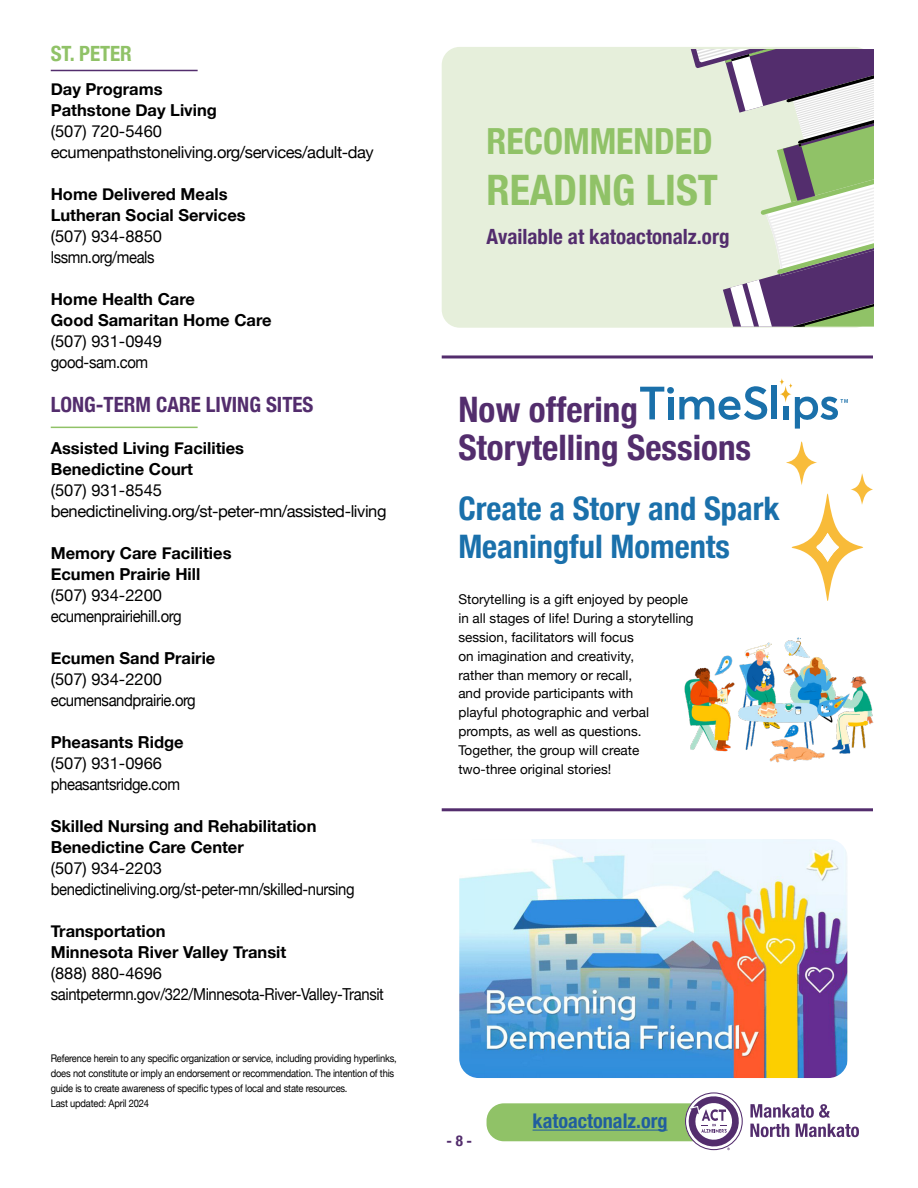
<style>
.page{position:relative;width:918px;height:1188px;background:#fff}
.page>*{position:absolute;margin:0;border:0;box-sizing:border-box;transform-origin:0 0}
.t1{font:700 condensed 42px "Helvetica Neue";color:#90c267}
.t2{font:700 condensed 36px "Helvetica Neue";color:#90c267}
.t3{font:700 condensed 35.1px/37.8px "Helvetica Neue";color:#532d6d}
.t4{font:700 condensed 32.4px/37.8px "Helvetica Neue";color:#1a70ab}
.t5{font:700 condensed 21px "Helvetica Neue";color:#532d6d}
.t6{font:700 condensed 21px "Helvetica Neue";color:#90c267}
.t7{font:700 condensed 20.25px "Helvetica Neue";color:#215e9e}
.t8{font:16.5px/21px "Helvetica Neue";letter-spacing:-.025em;color:#000}
.t9{font:700 16.5px/21px "Helvetica Neue";color:#000}
.t10{font:700 condensed 15px "Helvetica Neue";color:#532d6d}
.t11{font:13.5px/18.9px "Helvetica Neue";color:#000}
.t12{font:10.5px/15px "Helvetica Neue";letter-spacing:-.02em;color:#000;scale:.89 1}
.s1{color:#fff}
</style>
<div class="page">
<div style="left:442px;top:47px;width:431px;height:281px;background:#e6efdb;border-radius:18px"></div>
<svg style="left:691px;top:49px;width:183px;height:278px"></svg>
<svg style="left:487px;top:1092px;width:256px;height:58px"></svg>
<svg style="left:750px;top:1104px;width:80px;height:14px"></svg>
<svg style="left:750px;top:1124px;width:39px;height:13px"></svg>
<svg style="left:796px;top:1124px;width:63px;height:13px"></svg>
<hr style="left:51px;top:70px;width:147px;height:1px;background:#532d6d">
<hr style="left:51px;top:427px;width:147px;height:1px;background:#90c267">
<svg style="left:786px;top:441px;width:87px;height:160px"></svg>
<svg style="left:679px;top:386px;width:89px;height:34px"></svg>
<svg style="left:640px;top:387px;width:24px;height:32px"></svg>
<div style="left:772px;top:385px;width:5px;height:34px;background:#1a70aa"></div>
<div style="left:668px;top:397px;width:5px;height:22px;background:#1a70aa"></div>
<div style="left:783px;top:406px;width:5px;height:13px;background:#1a70aa"></div>
<div style="left:667px;top:387px;width:7px;height:7px;background:#1a70aa;border-radius:50%"></div>
<svg style="left:779px;top:378px;width:14px;height:10px"></svg>
<svg style="left:780px;top:386px;width:12px;height:17px"></svg>
<svg style="left:795px;top:397px;width:53px;height:32px"></svg>
<img style="left:684px;top:637px;width:190px;height:126px">
<img style="left:459px;top:839px;width:389px;height:239px">
<hr style="left:442px;top:355px;width:431px;height:3px;background:#532d6d">
<hr style="left:442px;top:808px;width:431px;height:3px;background:#532d6d">
<p class="t6" style="left:51px;top:36px;width:83px">ST. PETER</p>
<p class="t9" style="left:51px;top:80px;width:168px">Day Programs<br>Pathstone Day Living</p>
<p class="t8" style="left:51px;top:122px;width:325px">(507) 720-5460 ecumenpathstoneliving.org/services/adult-day</p>
<p class="t9" style="left:51px;top:185px;width:196px">Home Delivered Meals<br>Lutheran Social Services</p>
<p class="t8" style="left:51px;top:227px;width:113px">(507) 934-8850 lssmn.org/meals</p>
<p class="t9" style="left:51px;top:290px;width:222px">Home Health Care<br>Good Samaritan Home Care</p>
<p class="t8" style="left:51px;top:332px;width:113px">(507) 931-0949 good-sam.com</p>
<p class="t5" style="left:51px;top:387px;width:264px">LONG-TERM CARE LIVING SITES</p>
<p class="t9" style="left:51px;top:438px;width:195px">Assisted Living Facilities<br>Benedictine Court</p>
<p class="t8" style="left:51px;top:481px;width:337px">(507) 931-8545 benedictineliving.org/st-peter-mn/assisted-living</p>
<p class="t9" style="left:51px;top:543px;width:182px">Memory Care Facilities<br>Ecumen Prairie Hill</p>
<p class="t8" style="left:51px;top:586px;width:132px">(507) 934-2200 ecumenprairiehill.org</p>
<p class="t9" style="left:51px;top:648px;width:166px">Ecumen Sand Prairie</p>
<p class="t8" style="left:51px;top:670px;width:147px">(507) 934-2200 ecumensandprairie.org</p>
<p class="t9" style="left:51px;top:732px;width:134px">Pheasants Ridge</p>
<p class="t8" style="left:51px;top:754px;width:131px">(507) 931-0966 pheasantsridge.com</p>
<p class="t9" style="left:51px;top:816px;width:267px">Skilled Nursing and Rehabilitation<br>Benedictine Care Center</p>
<p class="t8" style="left:51px;top:859px;width:305px">(507) 934-2203 benedictineliving.org/st-peter-mn/skilled-nursing</p>
<p class="t9" style="left:51px;top:921px;width:237px">Transportation<br>Minnesota River Valley Transit</p>
<p class="t8" style="left:51px;top:964px;width:335px">(888) 880-4696 saintpetermn.gov/322/Minnesota-River-Valley-Transit</p>
<p class="t12" style="left:51px;top:1051px;width:390px">Reference herein to any specific organization or service, including providing hyperlinks, does not constitute or imply an endorsement or recommendation. The intention of this guide is to create awareness of specific types of local and state resources.<br>Last updated: April 2024</p>
<h2 class="t2" style="left:486px;top:111px;width:228px">RECOMMENDED</h2>
<h1 class="t1" style="left:486px;top:155px;width:233px">READING LIST</h1>
<p class="t5" style="left:486px;top:219px;width:245px">Available at katoactonalz.org</p>
<h3 class="t3" style="left:458px;top:388px;width:324px">Now offering <span class="s1">TimeSlips<br></span>Storytelling Sessions</h3>
<h3 class="t4" style="left:458px;top:488px;width:323px">Create a Story and Spark<br>Meaningful Moments</h3>
<p class="t11" style="left:458px;top:591px;width:237px">Storytelling is a gift enjoyed by people in all stages of life! During a storytelling session, facilitators will focus<br>on imagination and creativity,<br>rather than memory or recall,<br>and provide participants with<br>playful photographic and verbal prompts, as well as questions.<br>Together, the group will create two-three original stories!</p>
<p class="t10" style="left:447px;top:1128px;width:27px">- 8 -</p>
<p class="t7" style="left:533px;top:1104px;width:136px">katoactonalz.org</p>
</div>
